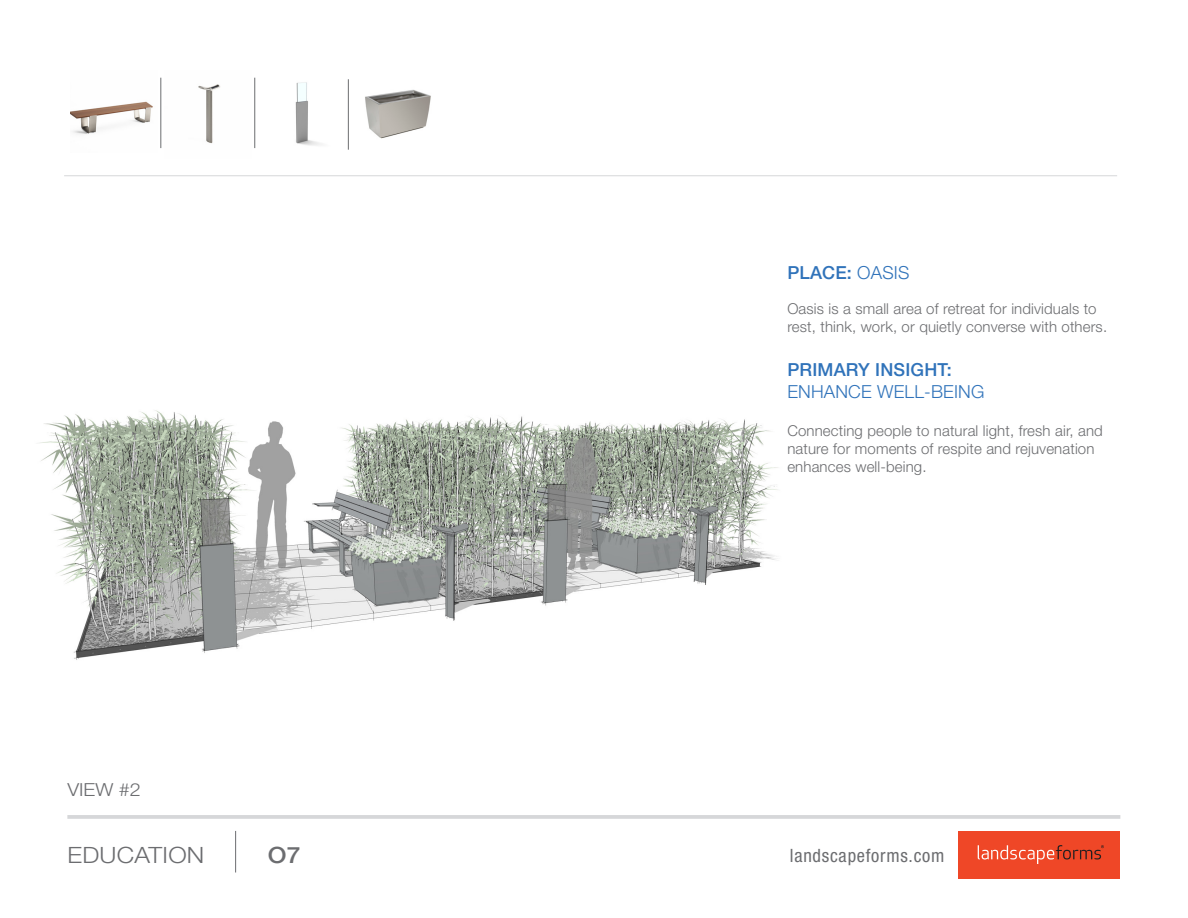
<style>
.page{position:relative;width:1188px;height:918px;background:#fff}
.page>*{position:absolute;margin:0;border:0;box-sizing:border-box;transform-origin:0 0}
.t1{font:300 22.5px "Helvetica Neue LT Std";letter-spacing:.01em;color:#6c6d70;scale:1.1 1}
.t2{font:500 22.5px "Helvetica Neue LT Std";color:#6c6d70;scale:1.1 1}
.housekeeping{font:condensed 18.3px "Helvetica Neue";letter-spacing:.04em;color:#6c6d70}
.t3{font:300 18px/21.6px "Helvetica Neue LT Std";letter-spacing:.01em;color:#3073ba}
.t4{font:500 18px "Helvetica Neue LT Std";letter-spacing:.01em;color:#3073ba}
.t5{font:300 18px "Helvetica Neue LT Std";color:#6c6d70;scale:1.1 1}
.t6{font:300 15px/18px "Helvetica Neue LT Std";letter-spacing:.01em;color:#6c6d70}
.s1{font-weight:300}
.s2{font-weight:500}
</style>
<div class="page">
<hr style="left:67px;top:815px;width:1053px;height:4px;background:#d6d7d9">
<hr style="left:235px;top:831px;width:1px;height:42px;background:#6c6d70">
<div style="left:958px;top:831px;width:162px;height:47px;background:#ef4727"></div>
<svg style="left:978px;top:845px;width:126px;height:19px"></svg>
<img style="left:40px;top:410px;width:738px;height:250px">
<img style="left:295px;top:82px;width:27px;height:64px">
<img style="left:198px;top:84px;width:22px;height:60px">
<img style="left:365px;top:89px;width:66px;height:50px">
<img style="left:70px;top:101px;width:83px;height:33px">
<hr style="left:255px;top:78px;width:1px;height:70px;background:#6c6d70">
<hr style="left:161px;top:78px;width:1px;height:70px;background:#6c6d70">
<hr style="left:348px;top:79px;width:1px;height:71px;background:#6c6d70">
<hr style="left:64px;top:176px;width:1053px;height:1px;background:#d6d7d9">
<p class="t5" style="left:68px;top:779px;width:68px">VIEW #2</p>
<p class="t4" style="left:787px;top:262px;width:124px">PLACE: <span class="s1">OASIS</span></p>
<p class="t6" style="left:787px;top:299px;width:321px">Oasis is a small area of retreat for individuals to rest, think, work, or quietly converse with others.</p>
<p class="t3" style="left:787px;top:359px;width:199px"><span class="s2">PRIMARY INSIGHT:<br></span>ENHANCE WELL-BEING</p>
<p class="t6" style="left:787px;top:421px;width:317px">Connecting people to natural light, fresh air, and nature for moments of respite and rejuvenation enhances well-being.</p>
<p class="t1" style="left:68px;top:841px;width:126px">EDUCATION</p>
<p class="t2" style="left:268px;top:841px;width:31px">O7</p>
<p class="housekeeping" style="left:790px;top:845px;width:156px">landscapeforms.com</p>
</div>
